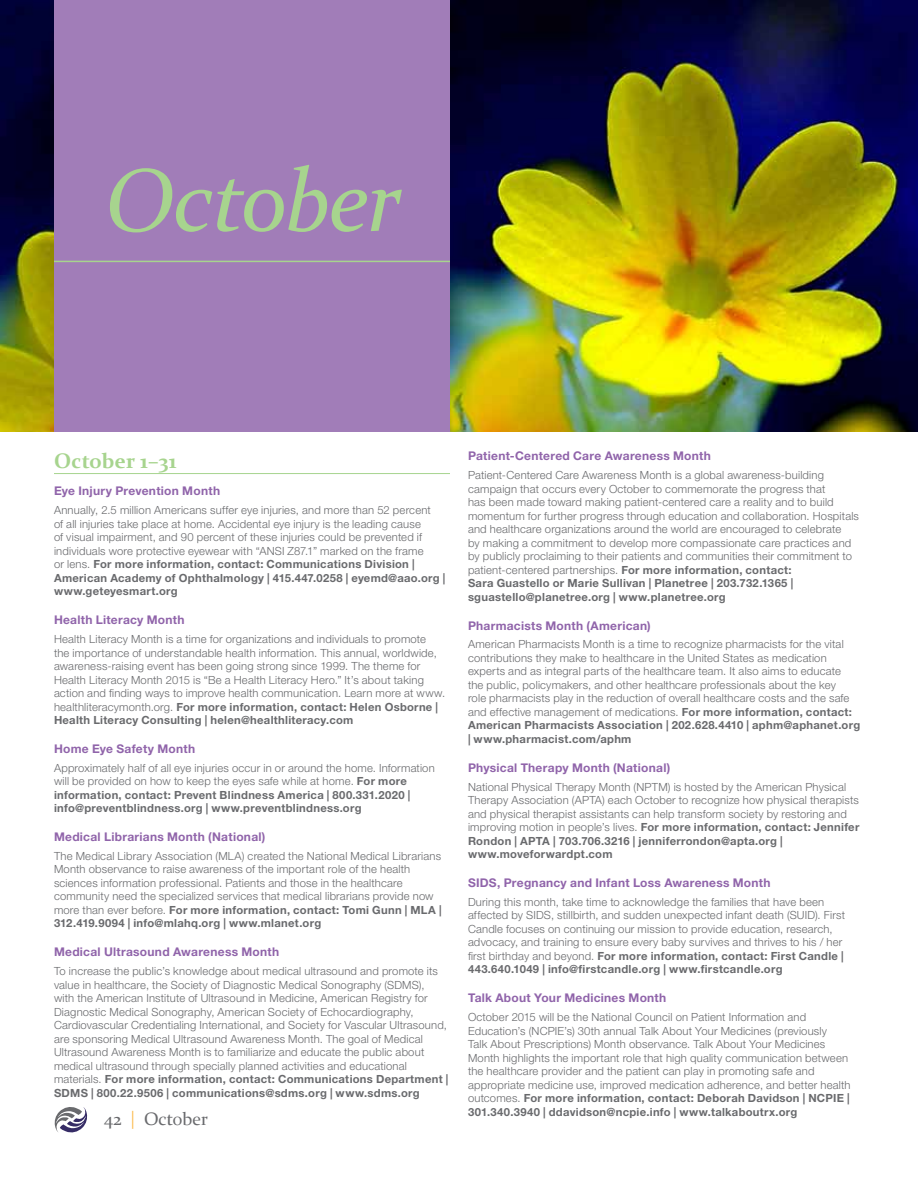
<style>
.page{position:relative;width:918px;height:1188px;background:#fff}
.page>*{position:absolute;margin:0;border:0;box-sizing:border-box;transform-origin:0 0}
.t1{font:italic 90px "Constantia";letter-spacing:-.025em;color:#a7d48e}
.t2{font:700 21px "Constantia";color:#a7d48e}
.t3{font:18px "Constantia";color:#696a6d}
.t4{font:700 12px "Helvetica Neue LT Pro";letter-spacing:.02em;color:#9064aa}
.t5{font:300 11.25px/13.5px "Helvetica Neue LT Pro";letter-spacing:.015em;color:#696a6d}
.s1{font-weight:700}
.s2{font-family:"Helvetica Neue LT Pro";font-weight:300;color:#fcb53d}
</style>
<div class="page">
<img style="left:450px;top:0;width:468px;height:432px">
<img style="left:0;top:0;width:54px;height:432px">
<div style="left:54px;top:0;width:396px;height:432px;background:#a17db8"></div>
<svg style="left:55px;top:1107px;width:33px;height:26px"></svg>
<hr style="left:54px;top:473px;width:396px;height:1px;background:#a7d48e">
<hr style="left:54px;top:261px;width:396px;height:1px;background:#a7d48e">
<h1 class="t1" style="left:105px;top:139px;width:298px">October</h1>
<h2 class="t2" style="left:54px;top:446px;width:124px">October 1–31</h2>
<p class="t4" style="left:54px;top:484px;width:168px">Eye Injury Prevention Month</p>
<p class="t5" style="left:54px;top:503px;width:393px">Annually, 2.5 million Americans suffer eye injuries, and more than 52 percent<br>of all injuries take place at home. Accidental eye injury is the leading cause<br>of visual impairment, and 90 percent of these injuries could be prevented if individuals wore protective eyewear with “ANSI Z87.1” marked on the frame<br>or lens. <span class="s1">For more information, contact: Communications Division | American Academy of Ophthalmology | 415.447.0258 | eyemd@aao.org | www.geteyesmart.org</span></p>
<p class="t4" style="left:54px;top:612px;width:132px">Health Literacy Month</p>
<p class="t5" style="left:54px;top:632px;width:393px">Health Literacy Month is a time for organizations and individuals to promote<br>the importance of understandable health information. This annual, worldwide, awareness-raising event has been going strong since 1999. The theme for Health Literacy Month 2015 is “Be a Health Literacy Hero.” It’s about taking action and finding ways to improve health communication. Learn more at www. healthliteracymonth.org. <span class="s1">For more information, contact: Helen Osborne | Health Literacy Consulting | helen@healthliteracy.com</span></p>
<p class="t4" style="left:54px;top:741px;width:143px">Home Eye Safety Month</p>
<p class="t5" style="left:54px;top:761px;width:382px">Approximately half of all eye injuries occur in or around the home. Information will be provided on how to keep the eyes safe while at home. <span class="s1">For more information, contact: Prevent Blindness America | 800.331.2020 | info@preventblindness.org | www.preventblindness.org</span></p>
<p class="t4" style="left:54px;top:829px;width:213px">Medical Librarians Month (National)</p>
<p class="t5" style="left:54px;top:849px;width:389px">The Medical Library Association (MLA) created the National Medical Librarians Month observance to raise awareness of the important role of the health sciences information professional. Patients and those in the healthcare community need the specialized services that medical librarians provide now more than ever before. <span class="s1">For more information, contact: Tomi Gunn | MLA | 312.419.9094 | info@mlahq.org | www.mlanet.org</span></p>
<p class="t4" style="left:54px;top:945px;width:227px">Medical Ultrasound Awareness Month</p>
<p class="t5" style="left:54px;top:964px;width:396px">To increase the public’s knowledge about medical ultrasound and promote its value in healthcare, the Society of Diagnostic Medical Sonography (SDMS),<br>with the American Institute of Ultrasound in Medicine, American Registry for Diagnostic Medical Sonography, American Society of Echocardiography, Cardiovascular Credentialing International, and Society for Vascular Ultrasound, are sponsoring Medical Ultrasound Awareness Month. The goal of Medical Ultrasound Awareness Month is to familiarize and educate the public about medical ultrasound through specially planned activities and educational materials. <span class="s1">For more information, contact: Communications Department | SDMS | 800.22.9506 | communications@sdms.org | www.sdms.org</span></p>
<h3 class="t3" style="left:104px;top:1107px;width:106px">42 <span class="s2">|</span> October</h3>
<p class="t4" style="left:468px;top:449px;width:245px">Patient-Centered Care Awareness Month</p>
<p class="t5" style="left:468px;top:468px;width:393px">Patient-Centered Care Awareness Month is a global awareness-building campaign that occurs every October to commemorate the progress that<br>has been made toward making patient-centered care a reality and to build momentum for further progress through education and collaboration. Hospitals and healthcare organizations around the world are encouraged to celebrate<br>by making a commitment to develop more compassionate care practices and by publicly proclaiming to their patients and communities their commitment to patient-centered partnerships. <span class="s1">For more information, contact:<br>Sara Guastello or Marie Sullivan | Planetree | 203.732.1365 | sguastello@planetree.org | www.planetree.org</span></p>
<p class="t4" style="left:468px;top:618px;width:184px">Pharmacists Month (American)</p>
<p class="t5" style="left:468px;top:637px;width:394px">American Pharmacists Month is a time to recognize pharmacists for the vital contributions they make to healthcare in the United States as medication experts and as integral parts of the healthcare team. It also aims to educate<br>the public, policymakers, and other healthcare professionals about the key<br>role pharmacists play in the reduction of overall healthcare costs and the safe and effective management of medications. <span class="s1">For more information, contact:<br>American Pharmacists Association | 202.628.4410 | aphm@aphanet.org | www.pharmacist.com/aphm</span></p>
<p class="t4" style="left:468px;top:760px;width:204px">Physical Therapy Month (National)</p>
<p class="t5" style="left:468px;top:780px;width:393px">National Physical Therapy Month (NPTM) is hosted by the American Physical Therapy Association (APTA) each October to recognize how physical therapists and physical therapist assistants can help transform society by restoring and improving motion in people’s lives. <span class="s1">For more information, contact: Jennifer Rondon | APTA | 703.706.3216 | jenniferrondon@apta.org | www.moveforwardpt.com</span></p>
<p class="t4" style="left:468px;top:875px;width:304px">SIDS, Pregnancy and Infant Loss Awareness Month</p>
<p class="t5" style="left:468px;top:895px;width:379px">During this month, take time to acknowledge the families that have been affected by SIDS, stillbirth, and sudden unexpected infant death (SUID). First Candle focuses on continuing our mission to provide education, research, advocacy, and training to ensure every baby survives and thrives to his / her first birthday and beyond. <span class="s1">For more information, contact: First Candle | 443.640.1049 | info@firstcandle.org | www.firstcandle.org</span></p>
<p class="t4" style="left:468px;top:990px;width:200px">Talk About Your Medicines Month</p>
<p class="t5" style="left:468px;top:1010px;width:384px">October 2015 will be the National Council on Patient Information and Education’s (NCPIE’s) 30th annual Talk About Your Medicines (previously<br>Talk About Prescriptions) Month observance. Talk About Your Medicines Month highlights the important role that high quality communication between the healthcare provider and the patient can play in promoting safe and appropriate medicine use, improved medication adherence, and better health outcomes. <span class="s1">For more information, contact: Deborah Davidson | NCPIE | 301.340.3940 | ddavidson@ncpie.info | www.talkaboutrx.org</span></p>
</div>
